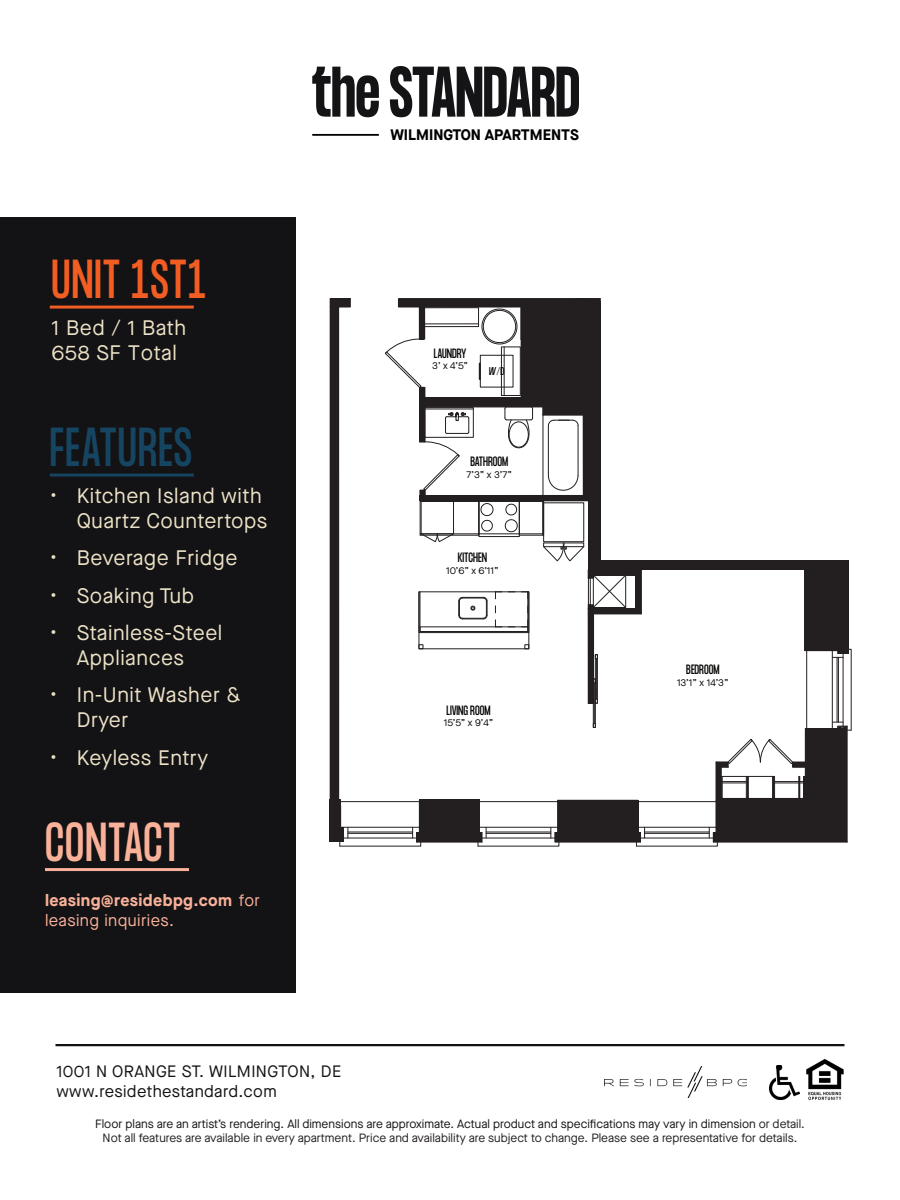
<style>
.page{position:relative;width:900px;height:1200px;background:#fff}
.page>*{position:absolute;margin:0;border:0;box-sizing:border-box;transform-origin:0 0}
.t1{font:48px "PP Formula Condensed";letter-spacing:.025em;color:#f25d23}
.t2{font:48px "PP Formula Condensed";letter-spacing:.02em;color:#164561}
.t3{font:48px "PP Formula Condensed";letter-spacing:.01em;color:#f9b299}
.t4{font:21px/25.2px "Maison Neue";letter-spacing:.025em;color:#ece2c6;text-align:right}
.t5{font:16.5px "Maison Neue";letter-spacing:.025em;color:#131215}
.t6{font:700 16.5px/19.8px "Maison Neue";letter-spacing:.025em;color:#f9b299}
.t7{font:700 15.3px "Maison Neue";color:#000}
.t8{font:12px/14.4px "Maison Neue";color:#231f20;text-align:center}
.t9{font:11.85px "PP Formula Condensed";color:#050504}
.t10{font:9.9px "Maison Neue";color:#050504}
.t11{font:9.9px "PP Formula Condensed";color:#050504}
.s1{font-weight:400}
.s2{color:#131215}
</style>
<div class="page">
<div style="left:0;top:218px;width:296px;height:775px;background:#131215"></div>
<svg style="left:329px;top:298px;width:523px;height:549px"></svg>
<div style="left:588px;top:605px;width:5px;height:98px;background:#231f20"></div>
<div style="left:592px;top:608px;width:49px;height:5px;background:#231f20"></div>
<div style="left:635px;top:568px;width:6px;height:44px;background:#231f20"></div>
<div style="left:590px;top:569px;width:48px;height:6px;background:#231f20"></div>
<hr style="left:420px;top:306px;width:4px;height:34px;background:#231f20">
<svg style="left:312px;top:67px;width:67px;height:50px"></svg>
<svg style="left:390px;top:66px;width:189px;height:51px"></svg>
<hr style="left:312px;top:134px;width:67px;height:2px;background:#000">
<hr style="left:50px;top:306px;width:144px;height:3px;background:#f25d23">
<hr style="left:50px;top:474px;width:144px;height:3px;background:#164561">
<hr style="left:45px;top:868px;width:144px;height:3px;background:#f9b299">
<img style="left:604px;top:1066px;width:143px;height:31px">
<img style="left:806px;top:1058px;width:38px;height:43px">
<hr style="left:56px;top:1044px;width:788px;height:2px;background:#131215">
<img style="left:770px;top:1065px;width:30px;height:34px">
<p class="t1" style="left:52px;top:250px;width:156px">UNIT 1ST1</p>
<p class="t4" style="left:52px;top:315px;width:136px">1 Bed / 1 Bath</p>
<p class="t4" style="left:52px;top:340px;width:127px">658 SF Total</p>
<p class="t2" style="left:50px;top:418px;width:144px">FEATURES</p>
<p class="t4" style="left:50px;top:483px;width:219px">• Kitchen Island with<br>Quartz Countertops</p>
<p class="t4" style="left:50px;top:545px;width:189px">• Beverage Fridge</p>
<p class="t4" style="left:50px;top:583px;width:146px">• Soaking Tub</p>
<p class="t4" style="left:50px;top:620px;width:174px;text-align:center">• Stainless-Steel<br>Appliances</p>
<p class="t4" style="left:77px;top:682px;width:165px;text-align:left;text-indent:-27px">• In-Unit Washer &amp;<br>Dryer</p>
<p class="t4" style="left:50px;top:745px;width:160px">• Keyless Entry</p>
<p class="t3" style="left:45px;top:814px;width:137px">CONTACT</p>
<p class="t6" style="left:45px;top:892px;width:216px">leasing@residebpg.com <span class="s1">for leasing inquiries.</span></p>
<p class="t7" style="left:390px;top:125px;width:190px">WILMINGTON APARTMENTS</p>
<p class="t9" style="left:434px;top:346px;width:34px">LAUNDRY</p>
<p class="t10" style="left:432px;top:359px;width:37px">3’ x 4’5”</p>
<p class="t11" style="left:489px;top:365px;width:17px">W/D</p>
<p class="t9" style="left:470px;top:454px;width:39px">BATHROOM</p>
<p class="t10" style="left:466px;top:468px;width:47px">7’3” x 3’7”</p>
<p class="t9" style="left:458px;top:550px;width:31px">KITCHEN</p>
<p class="t10" style="left:446px;top:564px;width:54px">10’6” x 6’11”</p>
<p class="t9" style="left:447px;top:703px;width:45px">LIVING ROOM</p>
<p class="t10" style="left:444px;top:716px;width:51px">15’5” x 9’4”</p>
<p class="t9" style="left:686px;top:662px;width:35px">BEDROOM</p>
<p class="t10" style="left:677px;top:676px;width:53px">13’1” x 14’3”</p>
<p class="t5" style="left:56px;top:1060px;width:286px">1001 N ORANGE ST. WILMINGTON, DE</p>
<p class="t5" style="left:56px;top:1080px;width:222px">www.residethestandard.com</p>
<p class="t8" style="left:95px;top:1116px;width:711px"><span class="s2">Floor plans are an artist’s rendering. All dimensions are approximate. Actual product and specifications may vary in dimension</span> or detail.<br>Not all features are available in every apartment. Price and availability are subject to change. Please see a representative for details.</p>
</div>
